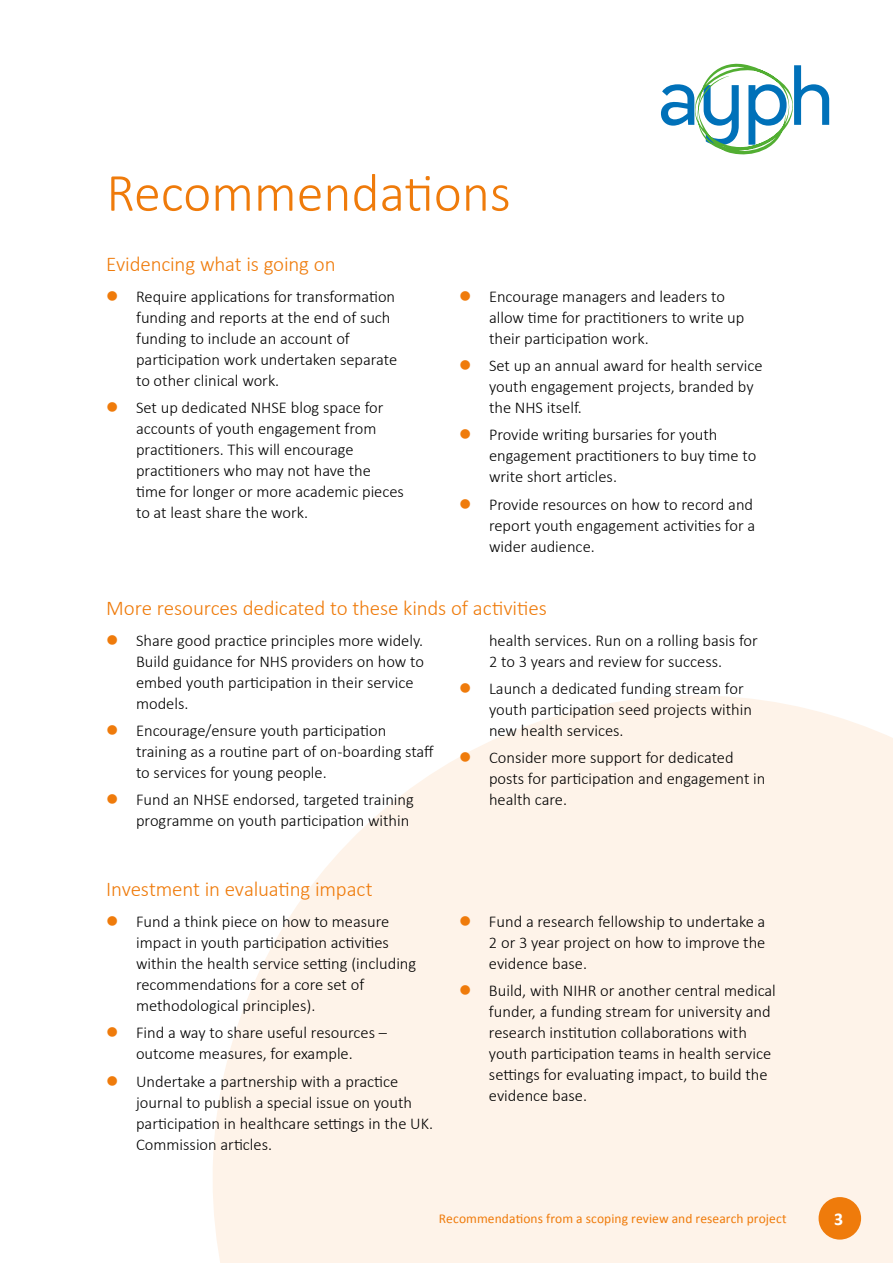
<style>
.page{position:relative;width:893px;height:1263px;background:#fff}
.page>*{position:absolute;margin:0;border:0;box-sizing:border-box;transform-origin:0 0}
.t1{font:300 54px "Calibri";color:#ef7b0b}
.t2{font:300 21px "Calibri";letter-spacing:-.01em;color:#ef7b0b}
.t3{font:700 18px "Calibri";color:#fff}
.t4{font:300 16.5px/21px "Calibri";color:#000}
.t5{font:13.5px "Calibri";letter-spacing:.01em;color:#ef7b0b}
.s1{color:#ef7b0b}
</style>
<div class="page">
<svg style="left:661px;top:64px;width:168px;height:90px"></svg>
<svg style="left:213px;top:695px;width:680px;height:568px;background:#fef4ec"></svg>
<div style="left:819px;top:1197px;width:42px;height:42px;background:#ef7b0b;border-radius:50%"></div>
<h1 class="t1" style="left:106px;top:159px;width:406px">Recommendations</h1>
<p class="t2" style="left:106px;top:251px;width:231px">Evidencing what is going on</p>
<p class="t4" style="left:136px;top:285px;width:263px;text-indent:-30px"><span class="s1">●</span> Require applications for transformation funding and reports at the end of such funding to include an account of participation work undertaken separate to other clinical work.</p>
<p class="t4" style="left:136px;top:396px;width:269px;text-indent:-30px"><span class="s1">●</span> Set up dedicated NHSE blog space for accounts of youth engagement from practitioners. This will encourage practitioners who may not have the time for longer or more academic pieces to at least share the work.</p>
<p class="t4" style="left:489px;top:285px;width:257px;text-indent:-30px"><span class="s1">●</span> Encourage managers and leaders to allow time for practitioners to write up their participation work.</p>
<p class="t4" style="left:489px;top:354px;width:275px;text-indent:-30px"><span class="s1">●</span> Set up an annual award for health service youth engagement projects, branded by the NHS itself.</p>
<p class="t4" style="left:489px;top:424px;width:269px;text-indent:-30px"><span class="s1">●</span> Provide writing bursaries for youth engagement practitioners to buy time to write short articles.</p>
<p class="t4" style="left:489px;top:493px;width:268px;text-indent:-30px"><span class="s1">●</span> Provide resources on how to record and report youth engagement activities for a wider audience.</p>
<p class="t2" style="left:106px;top:595px;width:442px">More resources dedicated to these kinds of activities</p>
<p class="t4" style="left:136px;top:629px;width:289px;text-indent:-30px"><span class="s1">●</span> Share good practice principles more widely.<br>Build guidance for NHS providers on how to embed youth participation in their service models.</p>
<p class="t4" style="left:136px;top:719px;width:299px;text-indent:-30px"><span class="s1">●</span> Encourage/ensure youth participation training as a routine part of on-boarding staff to services for young people.</p>
<p class="t4" style="left:106px;top:788px;width:309px;text-align:right"><span class="s1">●</span> Fund an NHSE endorsed, targeted training programme on youth participation within</p>
<p class="t2" style="left:106px;top:876px;width:268px">Investment in evaluating impact</p>
<p class="t4" style="left:136px;top:910px;width:282px;text-indent:-30px"><span class="s1">●</span> Fund a think piece on how to measure impact in youth participation activities within the health service setting (including recommendations for a core set of methodological principles).</p>
<p class="t4" style="left:106px;top:1021px;width:282px;text-align:center"><span class="s1">●</span> Find a way to share useful resources – outcome measures, for example.</p>
<p class="t4" style="left:136px;top:1070px;width:299px;text-indent:-30px"><span class="s1">●</span> Undertake a partnership with a practice journal to publish a special issue on youth participation in healthcare settings in the UK.<br>Commission articles.</p>
<p class="t4" style="left:489px;top:629px;width:270px">health services. Run on a rolling basis for<br>2 to 3 years and review for success.</p>
<p class="t4" style="left:489px;top:677px;width:265px;text-indent:-30px"><span class="s1">●</span> Launch a dedicated funding stream for youth participation seed projects within new health services.</p>
<p class="t4" style="left:489px;top:746px;width:278px;text-indent:-30px"><span class="s1">●</span> Consider more support for dedicated posts for participation and engagement in health care.</p>
<p class="t4" style="left:489px;top:910px;width:278px;text-align:justify;text-indent:-30px"><span class="s1">●</span> Fund a research fellowship to undertake a 2 or 3 year project on how to improve the evidence base.</p>
<p class="t4" style="left:489px;top:979px;width:288px;text-indent:-30px"><span class="s1">●</span> Build, with NIHR or another central medical funder, a funding stream for university and research institution collaborations with youth participation teams in health service settings for evaluating impact, to build the evidence base.</p>
<p class="t5" style="left:439px;top:1210px;width:349px">Recommendations from a scoping review and research project</p>
<p class="t3" style="left:834px;top:1208px;width:11px">3</p>
</div>
